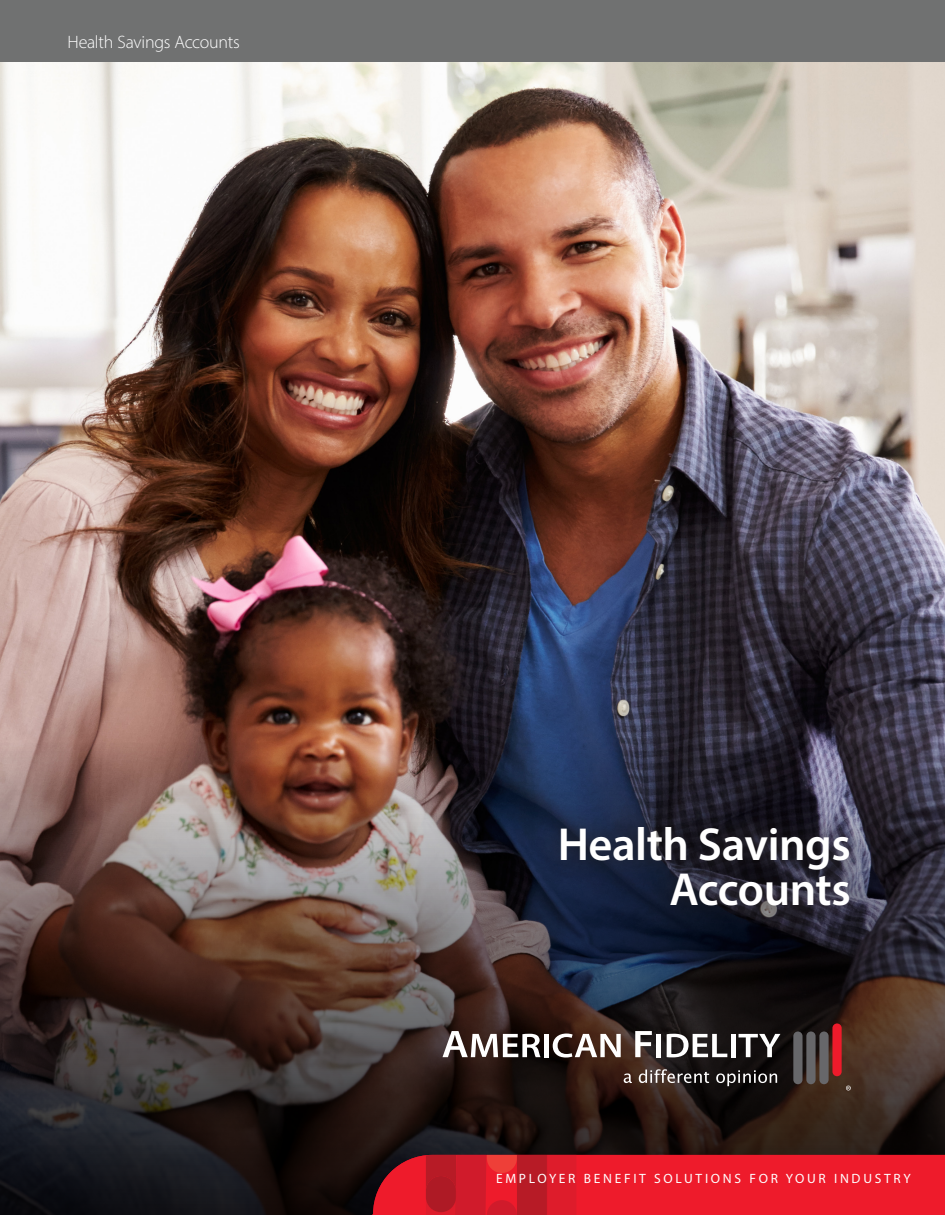
<style>
.page{position:relative;width:945px;height:1215px;background:#fff}
.page>*{position:absolute;margin:0;border:0;box-sizing:border-box;transform-origin:0 0}
.t1{font:600 46.5px/45px "Myriad Pro";letter-spacing:-.01em;color:#fff;text-align:right}
.t2{font:300 18px "Myriad Pro";letter-spacing:-.015em;color:#fff}
.t3{font:13.5px "Myriad Pro";letter-spacing:.2em;color:#fff}
</style>
<div class="page">
<img style="left:0;top:62px;width:945px;height:677px">
<img style="left:0;top:739px;width:945px;height:476px">
<svg style="left:536px;top:804px;width:337px;height:126px;background:#212538"></svg>
<svg style="left:443px;top:1031px;width:98px;height:26px"></svg>
<div style="left:544px;top:1034px;width:5px;height:23px;background:#fff"></div>
<svg style="left:553px;top:1034px;width:68px;height:24px"></svg>
<svg style="left:635px;top:1031px;width:17px;height:26px"></svg>
<hr style="left:657px;top:1034px;width:4px;height:23px;background:#fff">
<svg style="left:667px;top:1034px;width:60px;height:23px"></svg>
<div style="left:731px;top:1034px;width:5px;height:23px;background:#fff"></div>
<svg style="left:739px;top:1034px;width:41px;height:23px"></svg>
<svg style="left:624px;top:1073px;width:8px;height:10px"></svg>
<svg style="left:639px;top:1069px;width:70px;height:14px"></svg>
<svg style="left:716px;top:1070px;width:61px;height:16px"></svg>
<div style="left:793px;top:1031px;width:10px;height:53px;background:#67676a;border-radius:5px"></div>
<div style="left:806px;top:1031px;width:10px;height:53px;background:#67676a;border-radius:5px"></div>
<div style="left:819px;top:1031px;width:10px;height:53px;background:#67676a;border-radius:5px"></div>
<div style="left:832px;top:1023px;width:10px;height:53px;background:#ee1b2b;border-radius:5px"></div>
<svg style="left:846px;top:1086px;width:5px;height:4px"></svg>
<svg style="left:372px;top:1155px;width:573px;height:60px;background:#e01b2a"></svg>
<div style="left:0;top:0;width:945px;height:62px;background:#707171"></div>
<h2 class="t2" style="left:68px;top:31px;width:174px">Health Savings Accounts</h2>
<h1 class="t1" style="left:558px;top:821px;width:295px">Health Savings<br>Accounts</h1>
<p class="t3" style="left:496px;top:1171px;width:416px">EMPLOYER BENEFIT SOLUTIONS FOR YOUR INDUSTRY</p>
</div>
